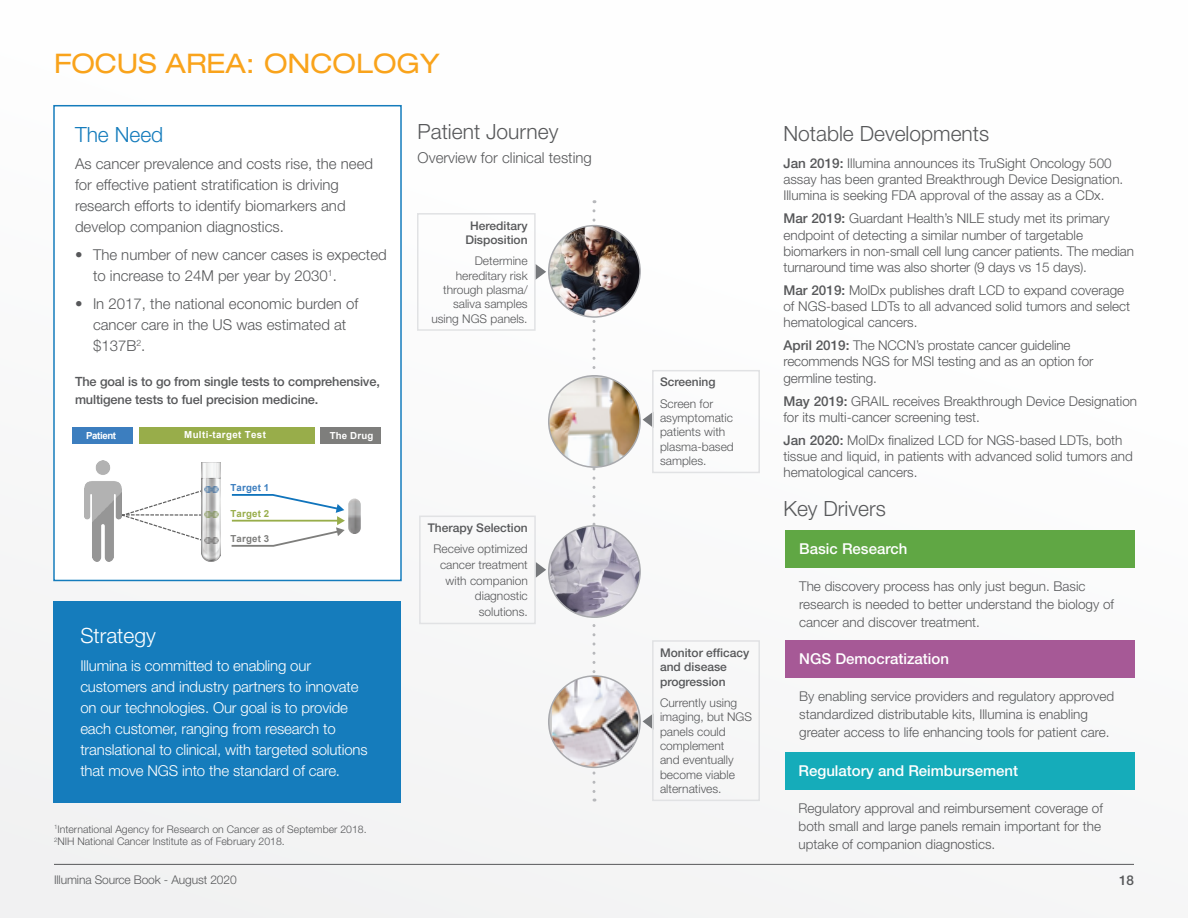
<style>
.page{position:relative;width:1188px;height:918px;background:#fff}
.page>*{position:absolute;margin:0;border:0;box-sizing:border-box;transform-origin:0 0}
.TOC_Title{font:expanded 27px "Helvetica Neue LT Std";color:#f9a31b}
.Section_Subhead{font:300 21px "Helvetica Neue LT Std";color:#57585a}
.Body_Copy{font:300 21px "Helvetica Neue LT Std";color:#fff}
.Body_Copy-2{font:300 21px "Helvetica Neue LT Std";color:#157cbc}
.Body_Copy-3{font:300 15px/21px "Helvetica Neue LT Std";color:#57585a}
.Body_Copy-4{font:300 15px/21px "Helvetica Neue LT Std";letter-spacing:-.01em;color:#fff}
.Body_Copy-5{font:500 15px "Helvetica Neue LT Std";color:#fff}
.Section_Subhead-2{font:300 15px "Helvetica Neue LT Std";color:#57585a}
.Body_Copy-6{font:300 13.5px/16.2px "Helvetica Neue LT Std";color:#57585a}
.t1{font:500 13.5px "Helvetica Neue LT Std";color:#57585a}
.Body_Copy-7{font:500 12.75px/18px "Helvetica Neue LT Std";letter-spacing:-.01em;color:#57585a}
.Body_Copy-8{font:300 12px/14.4px "Helvetica Neue LT Std";color:#57585a}
.Body_Copy-9{font:500 12px/14.4px "Helvetica Neue LT Std";color:#57585a;text-align:center}
.footnote{font:300 10.5px "Helvetica Neue LT Std";color:#57585a}
.t2{font:700 9.75px "Arial";letter-spacing:.04em;color:#fff}
.t3{font:700 9.75px "Arial";letter-spacing:-.04em;color:#fff}
.t4{font:700 9.75px "Arial";letter-spacing:.015em;color:#3c7ebf}
.t5{font:700 9.75px "Arial";letter-spacing:.015em;color:#98ad4a}
.t6{font:700 9.75px "Arial";letter-spacing:.015em;color:#7e7e7c}
.s1{font-weight:500}
</style>
<div class="page">
<hr style="left:54px;top:864px;width:1080px;height:1px;background:#57585a">
<div style="left:53px;top:105px;width:349px;height:476px;border:2px solid #157cbc"></div>
<div style="left:53px;top:602px;width:348px;height:201px;background:#157cbc"></div>
<div style="left:72px;top:427px;width:61px;height:17px;background:#3c7ebf"></div>
<svg style="left:122px;top:490px;width:80px;height:51px"></svg>
<img style="left:202px;top:462px;width:18px;height:100px">
<img style="left:201px;top:479px;width:20px;height:20px">
<img style="left:204px;top:486px;width:15px;height:6px">
<img style="left:201px;top:504px;width:20px;height:21px">
<img style="left:204px;top:512px;width:15px;height:6px">
<img style="left:201px;top:529px;width:20px;height:21px">
<img style="left:204px;top:537px;width:15px;height:6px">
<div style="left:139px;top:427px;width:176px;height:17px;background:#98ad4a"></div>
<img style="left:348px;top:499px;width:13px;height:35px;border-radius:6px">
<div style="left:321px;top:427px;width:60px;height:17px;background:#7e7e7c"></div>
<img style="left:84px;top:461px;width:38px;height:101px">
<svg style="left:231px;top:494px;width:114px;height:53px"></svg>
<div style="left:786px;top:530px;width:349px;height:38px;background:#60a744"></div>
<div style="left:785px;top:752px;width:349px;height:38px;background:#15acba"></div>
<div style="left:786px;top:640px;width:349px;height:38px;background:#a65996"></div>
<svg style="left:416px;top:211px;width:344px;height:591px"></svg>
<p class="TOC_Title" style="left:54px;top:47px;width:387px">FOCUS AREA: ONCOLOGY</p>
<p class="Body_Copy-2" style="left:75px;top:121px;width:90px">The Need</p>
<p class="Body_Copy-3" style="left:75px;top:153px;width:300px">As cancer prevalence and costs rise, the need for effective patient stratification is driving research efforts to identify biomarkers and develop companion diagnostics.</p>
<p class="Body_Copy-3" style="left:93px;top:244px;width:295px;text-indent:-18px">• The number of new cancer cases is expected to increase to 24M per year by 2030<sup>1</sup>.</p>
<p class="Body_Copy-3" style="left:93px;top:293px;width:267px;text-indent:-18px">• In 2017, the national economic burden of cancer care in the US was estimated at $137B<sup>2</sup>.</p>
<p class="Body_Copy-7" style="left:75px;top:372px;width:306px">The goal is to go from single tests to comprehensive, multigene tests to fuel precision medicine.</p>
<p class="t3" style="left:86px;top:429px;width:31px">Patient</p>
<p class="t2" style="left:184px;top:429px;width:83px">Multi-target Test</p>
<p class="t4" style="left:231px;top:481px;width:40px">Target 1</p>
<p class="t5" style="left:231px;top:507px;width:40px">Target 2</p>
<p class="t6" style="left:231px;top:532px;width:40px">Target 3</p>
<p class="t2" style="left:330px;top:429px;width:45px">The Drug</p>
<p class="Body_Copy" style="left:80px;top:623px;width:77px">Strategy</p>
<p class="Body_Copy-4" style="left:80px;top:655px;width:289px">Illumina is committed to enabling our customers and industry partners to innovate on our technologies. Our goal is to provide each customer, ranging from research to translational to clinical, with targeted solutions that move NGS into the standard of care.</p>
<p class="footnote" style="left:54px;top:822px;width:314px"><sup>1</sup>International Agency for Research on Cancer as of September 2018.</p>
<p class="footnote" style="left:54px;top:835px;width:232px"><sup>2</sup>NIH National Cancer Institute as of February 2018.</p>
<p class="Section_Subhead" style="left:418px;top:119px;width:142px">Patient Journey</p>
<p class="Section_Subhead-2" style="left:418px;top:149px;width:176px">Overview for clinical testing</p>
<p class="Body_Copy-9" style="left:465px;top:218px;width:64px">Hereditary<br>Disposition</p>
<p class="Body_Copy-8" style="left:431px;top:253px;width:98px;text-align:right">Determine hereditary risk through plasma/ saliva samples using NGS panels.</p>
<p class="Body_Copy-9" style="left:428px;top:521px;width:102px">Therapy Selection</p>
<p class="Body_Copy-8" style="left:434px;top:542px;width:96px">Receive optimized</p>
<p class="Body_Copy-8" style="left:440px;top:557px;width:89px">cancer treatment</p>
<p class="Body_Copy-8" style="left:446px;top:573px;width:84px">with companion</p>
<p class="Body_Copy-8" style="left:475px;top:589px;width:54px">diagnostic</p>
<p class="Body_Copy-8" style="left:479px;top:605px;width:51px">solutions.</p>
<p class="Body_Copy-9" style="left:660px;top:375px;width:57px">Screening</p>
<p class="Body_Copy-8" style="left:660px;top:396px;width:75px">Screen for asymptomatic patients with plasma-based samples.</p>
<p class="Body_Copy-9" style="left:660px;top:645px;width:91px;text-align:left">Monitor efficacy and disease progression</p>
<p class="Body_Copy-8" style="left:660px;top:695px;width:93px">Currently using imaging, but NGS panels could complement<br>and eventually become viable alternatives.</p>
<p class="Section_Subhead" style="left:783px;top:121px;width:207px">Notable Developments</p>
<p class="Body_Copy-6" style="left:783px;top:155px;width:341px"><span class="s1">Jan 2019:</span> Illumina announces its TruSight Oncology 500 assay has been granted Breakthrough Device Designation.<br>Illumina is seeking FDA approval of the assay as a CDx.</p>
<p class="Body_Copy-6" style="left:783px;top:210px;width:352px"><span class="s1">Mar 2019:</span> Guardant Health’s NILE study met its primary endpoint of detecting a similar number of targetable biomarkers in non-small cell lung cancer patients. The median turnaround time was also shorter (9 days vs 15 days).</p>
<p class="Body_Copy-6" style="left:783px;top:282px;width:348px"><span class="s1">Mar 2019:</span> MolDx publishes draft LCD to expand coverage of NGS-based LDTs to all advanced solid tumors and select hematological cancers.</p>
<p class="Body_Copy-6" style="left:783px;top:337px;width:311px"><span class="s1">April 2019:</span> The NCCN’s prostate cancer guideline recommends NGS for MSI testing and as an option for germline testing.</p>
<p class="Body_Copy-6" style="left:783px;top:392px;width:355px"><span class="s1">May 2019:</span> GRAIL receives Breakthrough Device Designation for its multi-cancer screening test.</p>
<p class="Body_Copy-6" style="left:783px;top:432px;width:351px"><span class="s1">Jan 2020:</span> MolDx finalized LCD for NGS-based LDTs, both tissue and liquid, in patients with advanced solid tumors and hematological cancers.</p>
<p class="Section_Subhead" style="left:783px;top:496px;width:104px">Key Drivers</p>
<p class="Body_Copy-5" style="left:799px;top:540px;width:110px">Basic Research</p>
<p class="Body_Copy-6" style="left:799px;top:577px;width:316px;line-height:18px">The discovery process has only just begun. Basic research is needed to better understand the biology of cancer and discover treatment.</p>
<p class="Body_Copy-5" style="left:799px;top:650px;width:151px">NGS Democratization</p>
<p class="Body_Copy-6" style="left:799px;top:687px;width:316px;line-height:18px">By enabling service providers and regulatory approved standardized distributable kits, Illumina is enabling greater access to life enhancing tools for patient care.</p>
<p class="Body_Copy-5" style="left:799px;top:762px;width:221px">Regulatory and Reimbursement</p>
<p class="Body_Copy-6" style="left:799px;top:799px;width:306px;line-height:18px">Regulatory approval and reimbursement coverage of both small and large panels remain important for the uptake of companion diagnostics.</p>
<p class="Body_Copy-8" style="left:54px;top:872px;width:184px">Illumina Source Book - August 2020</p>
<p class="t1" style="left:1119px;top:872px;width:16px">18</p>
</div>
